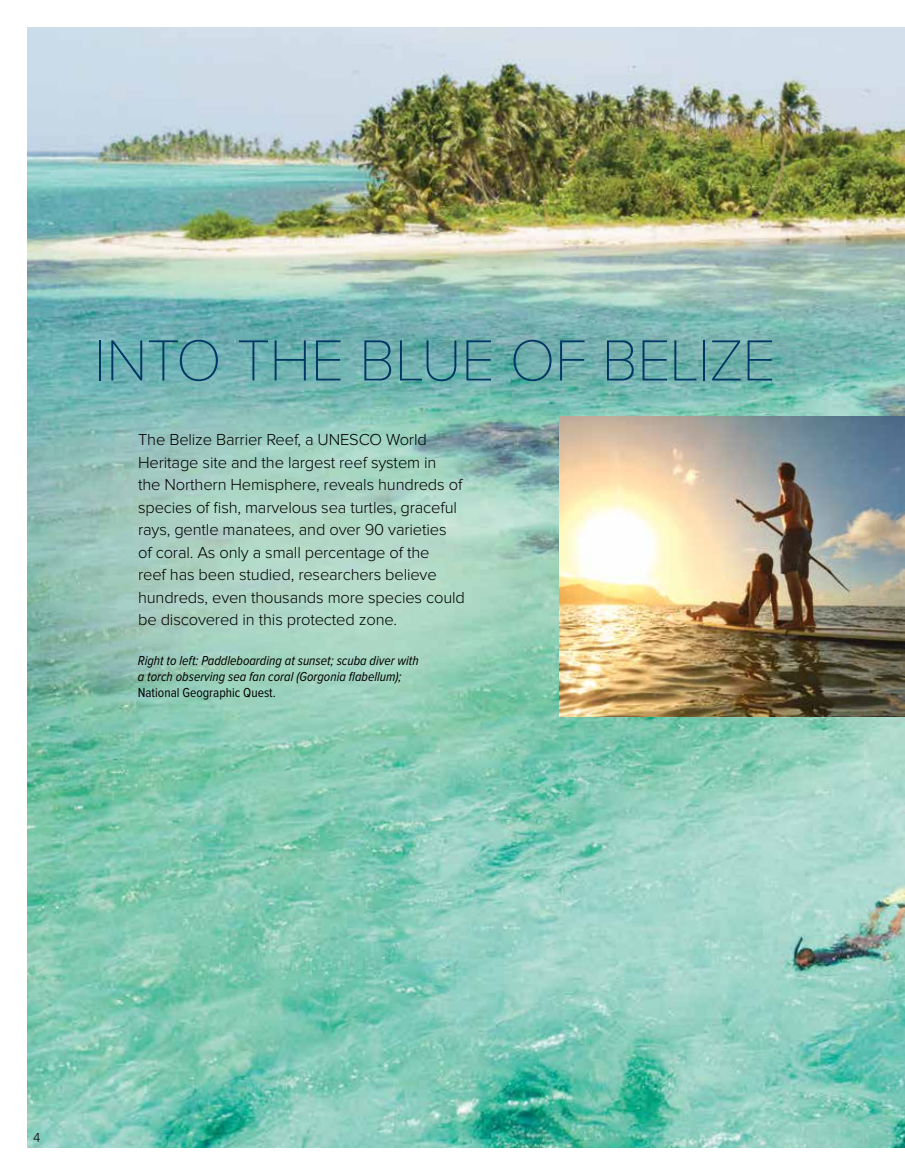
<style>
.page{position:relative;width:905px;height:1175px;background:#fff}
.page>*{position:absolute;margin:0;border:0;box-sizing:border-box;transform-origin:0 0}
.t1{font:100 60px "Proxima Nova T";letter-spacing:-.015em;color:#003663}
.t2{font:300 16.5px/22.5px "Proxima Nova";letter-spacing:-.01em;color:#000}
.t3{font:italic 13.5px/15.8px "Proxima Nova Cond";color:#000}
.t4{font:13.5px "Proxima Nova Cond";color:#000}
.t5{font:300 13.5px "Proxima Nova";color:#000}
</style>
<div class="page">
<img style="left:27px;top:27px;width:877px;height:1121px">
<img style="left:559px;top:416px;width:345px;height:301px">
<h1 class="t1" style="left:94px;top:316px;width:683px">INTO THE BLUE OF BELIZE</h1>
<p class="t2" style="left:138px;top:429px;width:328px">The Belize Barrier Reef, a UNESCO World Heritage site and the largest reef system in<br>the Northern Hemisphere, reveals hundreds of species of fish, marvelous sea turtles, graceful rays, gentle manatees, and over 90 varieties<br>of coral. As only a small percentage of the<br>reef has been studied, researchers believe hundreds, even thousands more species could be discovered in this protected zone.</p>
<p class="t3" style="left:138px;top:653px;width:282px">Right to left: Paddleboarding at sunset; scuba diver with a torch observing sea fan coral (Gorgonia flabellum);</p>
<p class="t4" style="left:138px;top:685px;width:140px">National Geographic Quest.</p>
<p class="t5" style="left:33px;top:1129px;width:9px">4</p>
</div>
